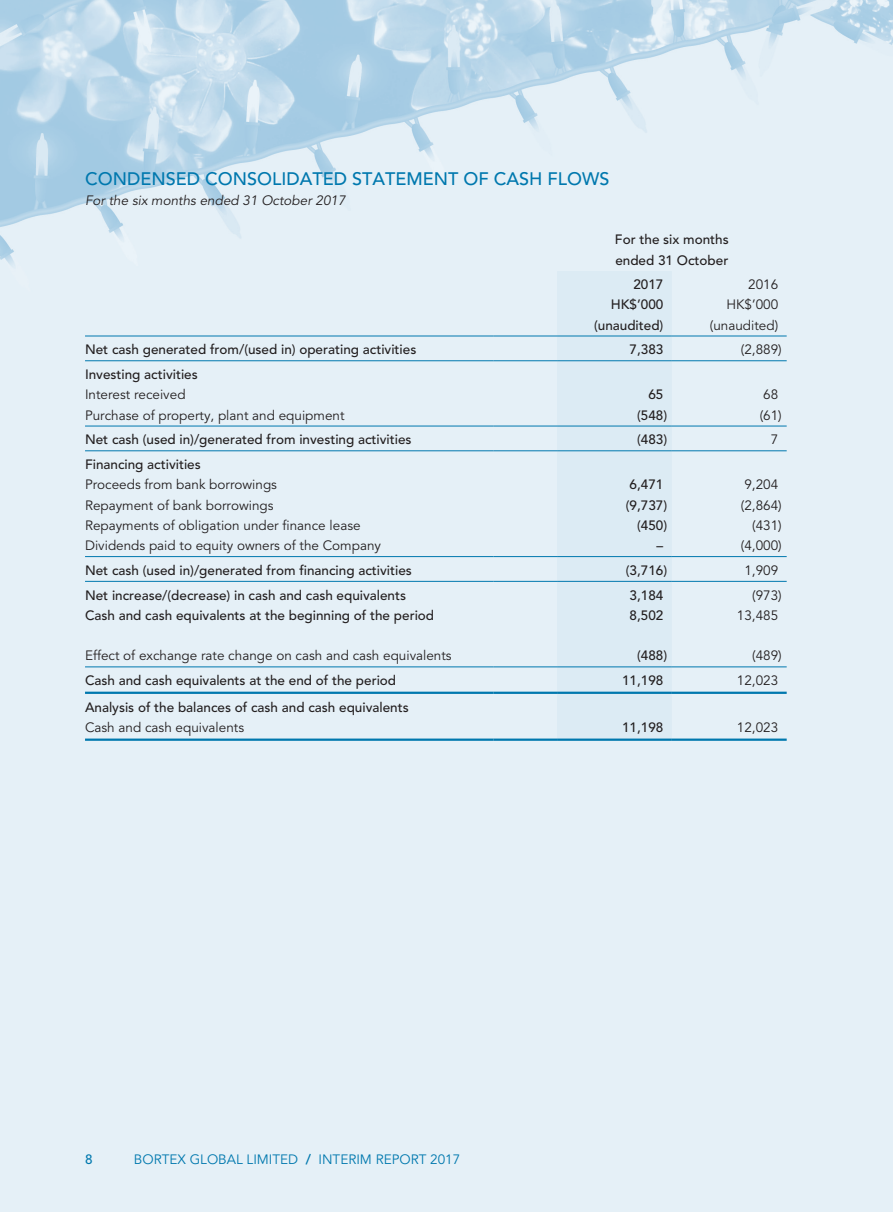
<style>
.page{position:relative;width:893px;height:1212px;background:#fff}
.page>*{position:absolute;margin:0;border:0;box-sizing:border-box;transform-origin:0 0}
._01_H1{font:500 18px "Avenir LT Std";color:#0078ae}
._50_Table_txt{font:500 13.5px "Avenir LT Std";color:#231f20}
._50_Table_txt-2{font:13.5px "Avenir LT Std";color:#231f20}
.t1{font:13.5px "Avenir LT Std";color:#0078ae}
._00_txt{font:italic 13.5px "Avenir LT Std";color:#231f20}
.t2{font:500 13.5px "Avenir LT Std";color:#0078ae}
.s1{font-weight:800}
</style>
<div class="page">
<img style="left:0;top:0;width:893px;height:1212px">
<div style="left:557px;top:271px;width:115px;height:467px;background:#dcebf4"></div>
<hr style="left:85px;top:336px;width:408px;height:1px;background:#0078ae">
<hr style="left:493px;top:336px;width:64px;height:1px;background:#0078ae">
<hr style="left:557px;top:336px;width:115px;height:1px;background:#0078ae">
<hr style="left:672px;top:336px;width:115px;height:1px;background:#0078ae">
<hr style="left:85px;top:360px;width:408px;height:1px;background:#0078ae">
<hr style="left:493px;top:360px;width:64px;height:1px;background:#0078ae">
<hr style="left:557px;top:360px;width:115px;height:1px;background:#0078ae">
<hr style="left:672px;top:360px;width:115px;height:1px;background:#0078ae">
<hr style="left:85px;top:426px;width:408px;height:1px;background:#0078ae">
<hr style="left:493px;top:426px;width:64px;height:1px;background:#0078ae">
<hr style="left:557px;top:426px;width:115px;height:1px;background:#0078ae">
<hr style="left:672px;top:426px;width:115px;height:1px;background:#0078ae">
<hr style="left:85px;top:450px;width:408px;height:1px;background:#0078ae">
<hr style="left:493px;top:450px;width:64px;height:1px;background:#0078ae">
<hr style="left:557px;top:450px;width:115px;height:1px;background:#0078ae">
<hr style="left:672px;top:450px;width:115px;height:1px;background:#0078ae">
<hr style="left:85px;top:556px;width:408px;height:1px;background:#0078ae">
<hr style="left:493px;top:556px;width:64px;height:1px;background:#0078ae">
<hr style="left:557px;top:556px;width:115px;height:1px;background:#0078ae">
<hr style="left:672px;top:556px;width:115px;height:1px;background:#0078ae">
<hr style="left:85px;top:581px;width:408px;height:1px;background:#0078ae">
<hr style="left:493px;top:581px;width:64px;height:1px;background:#0078ae">
<hr style="left:557px;top:581px;width:115px;height:1px;background:#0078ae">
<hr style="left:672px;top:581px;width:115px;height:1px;background:#0078ae">
<hr style="left:85px;top:666px;width:408px;height:1px;background:#0078ae">
<hr style="left:493px;top:666px;width:64px;height:1px;background:#0078ae">
<hr style="left:557px;top:666px;width:115px;height:1px;background:#0078ae">
<hr style="left:672px;top:666px;width:115px;height:1px;background:#0078ae">
<hr style="left:85px;top:692px;width:408px;height:2px;background:#0078ae">
<hr style="left:493px;top:692px;width:64px;height:2px;background:#0078ae">
<hr style="left:557px;top:692px;width:115px;height:2px;background:#0078ae">
<hr style="left:672px;top:692px;width:115px;height:2px;background:#0078ae">
<hr style="left:85px;top:738px;width:408px;height:3px;background:#0078ae">
<hr style="left:493px;top:738px;width:64px;height:3px;background:#0078ae">
<hr style="left:557px;top:738px;width:115px;height:3px;background:#0078ae">
<hr style="left:672px;top:738px;width:115px;height:3px;background:#0078ae">
<p class="_01_H1" style="left:85px;top:168px;width:526px">CONDENSED CONSOLIDATED STATEMENT OF CASH FLOWS</p>
<p class="_00_txt" style="left:85px;top:192px;width:262px">For the six months ended 31 October 2017</p>
<p class="_50_Table_txt" style="left:615px;top:232px;width:115px">For the six months</p>
<p class="_50_Table_txt" style="left:615px;top:252px;width:115px">ended 31 October</p>
<p class="_50_Table_txt" style="left:633px;top:277px;width:32px">2017</p>
<p class="_50_Table_txt-2" style="left:748px;top:277px;width:32px">2016</p>
<p class="_50_Table_txt" style="left:611px;top:297px;width:54px">HK$’000</p>
<p class="_50_Table_txt-2" style="left:726px;top:297px;width:53px">HK$’000</p>
<p class="_50_Table_txt" style="left:594px;top:317px;width:71px">(unaudited)</p>
<p class="_50_Table_txt-2" style="left:710px;top:317px;width:70px">(unaudited)</p>
<p class="_50_Table_txt" style="left:85px;top:342px;width:333px">Net cash generated from/(used in) operating activities</p>
<p class="_50_Table_txt" style="left:630px;top:342px;width:35px">7,383</p>
<p class="_50_Table_txt-2" style="left:741px;top:342px;width:42px">(2,889)</p>
<p class="_50_Table_txt" style="left:85px;top:367px;width:114px">Investing activities</p>
<p class="_50_Table_txt-2" style="left:85px;top:387px;width:102px">Interest received</p>
<p class="_50_Table_txt" style="left:648px;top:387px;width:17px">65</p>
<p class="_50_Table_txt-2" style="left:763px;top:387px;width:17px">68</p>
<p class="_50_Table_txt-2" style="left:85px;top:407px;width:261px">Purchase of property, plant and equipment</p>
<p class="_50_Table_txt" style="left:637px;top:407px;width:32px">(548)</p>
<p class="_50_Table_txt-2" style="left:760px;top:407px;width:24px">(61)</p>
<p class="_50_Table_txt" style="left:85px;top:432px;width:328px">Net cash (used in)/generated from investing activities</p>
<p class="_50_Table_txt" style="left:637px;top:432px;width:32px">(483)</p>
<p class="_50_Table_txt-2" style="left:771px;top:432px;width:9px">7</p>
<p class="_50_Table_txt" style="left:85px;top:457px;width:117px">Financing activities</p>
<p class="_50_Table_txt-2" style="left:85px;top:477px;width:193px">Proceeds from bank borrowings</p>
<p class="_50_Table_txt" style="left:630px;top:477px;width:35px">6,471</p>
<p class="_50_Table_txt-2" style="left:744px;top:477px;width:35px">9,204</p>
<p class="_50_Table_txt-2" style="left:85px;top:497px;width:190px">Repayment of bank borrowings</p>
<p class="_50_Table_txt" style="left:626px;top:497px;width:43px">(9,737)</p>
<p class="_50_Table_txt-2" style="left:741px;top:497px;width:42px">(2,864)</p>
<p class="_50_Table_txt-2" style="left:85px;top:517px;width:277px">Repayments of obligation under finance lease</p>
<p class="_50_Table_txt" style="left:637px;top:517px;width:32px">(450)</p>
<p class="_50_Table_txt-2" style="left:752px;top:517px;width:31px">(431)</p>
<p class="_50_Table_txt-2" style="left:85px;top:538px;width:298px">Dividends paid to equity owners of the Company</p>
<p class="_50_Table_txt" style="left:657px;top:538px;width:8px">–</p>
<p class="_50_Table_txt-2" style="left:741px;top:538px;width:42px">(4,000)</p>
<p class="_50_Table_txt" style="left:85px;top:562px;width:328px">Net cash (used in)/generated from financing activities</p>
<p class="_50_Table_txt" style="left:626px;top:562px;width:43px">(3,716)</p>
<p class="_50_Table_txt-2" style="left:744px;top:562px;width:35px">1,909</p>
<p class="_50_Table_txt" style="left:85px;top:587px;width:323px">Net increase/(decrease) in cash and cash equivalents</p>
<p class="_50_Table_txt" style="left:630px;top:587px;width:35px">3,184</p>
<p class="_50_Table_txt-2" style="left:752px;top:587px;width:31px">(973)</p>
<p class="_50_Table_txt" style="left:85px;top:607px;width:351px">Cash and cash equivalents at the beginning of the period</p>
<p class="_50_Table_txt" style="left:630px;top:607px;width:35px">8,502</p>
<p class="_50_Table_txt-2" style="left:737px;top:607px;width:43px">13,485</p>
<p class="_50_Table_txt-2" style="left:85px;top:648px;width:368px">Effect of exchange rate change on cash and cash equivalents</p>
<p class="_50_Table_txt" style="left:637px;top:648px;width:32px">(488)</p>
<p class="_50_Table_txt-2" style="left:752px;top:648px;width:31px">(489)</p>
<p class="_50_Table_txt" style="left:85px;top:673px;width:313px">Cash and cash equivalents at the end of the period</p>
<p class="_50_Table_txt" style="left:622px;top:673px;width:43px">11,198</p>
<p class="_50_Table_txt-2" style="left:737px;top:673px;width:43px">12,023</p>
<p class="_50_Table_txt" style="left:85px;top:699px;width:325px">Analysis of the balances of cash and cash equivalents</p>
<p class="_50_Table_txt-2" style="left:85px;top:720px;width:161px">Cash and cash equivalents</p>
<p class="_50_Table_txt" style="left:622px;top:720px;width:43px">11,198</p>
<p class="_50_Table_txt-2" style="left:737px;top:720px;width:43px">12,023</p>
<p class="t2" style="left:85px;top:1152px;width:9px">8</p>
<p class="t1" style="left:134px;top:1152px;width:328px">BORTEX GLOBAL LIMITED <span class="s1">/</span> INTERIM REPORT 2017</p>
</div>
